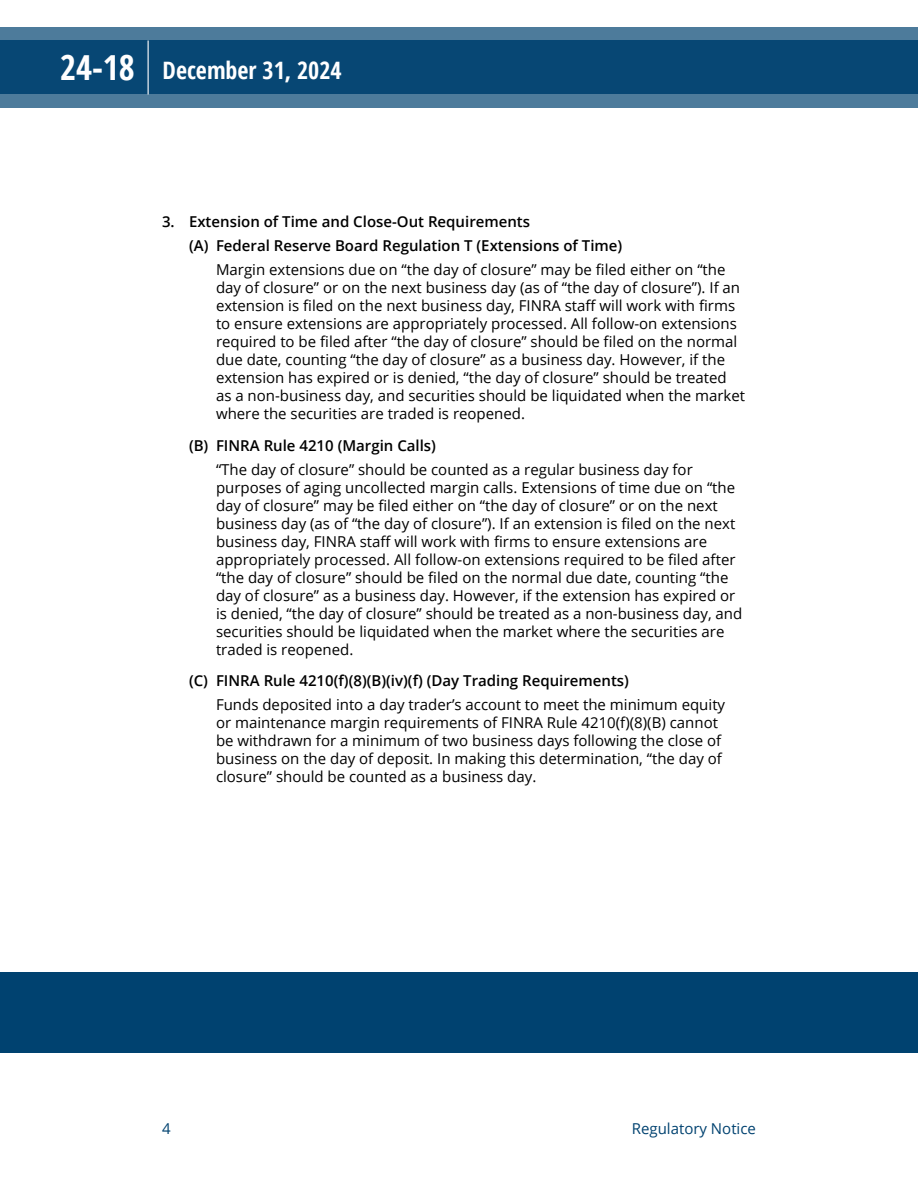
<style>
.page{position:relative;width:918px;height:1188px;background:#fff}
.page>*{position:absolute;margin:0;border:0;box-sizing:border-box;transform-origin:0 0}
.t1{font:700 condensed 24px "Open Sans";color:#fff}
.t2{font:15px/18px "Open Sans";color:#000}
.t3{font:600 15px/24px "Open Sans";color:#000}
.t4{font:15px "Open Sans";color:#004270}
.s1{font-size:34.5px}
.s2{font-family:"Open Sans Condensed";font-stretch:normal;font-size:34.5px}
.s3{font-family:"Open Sans Condensed";font-stretch:normal}
</style>
<div class="page">
<div style="left:0;top:972px;width:918px;height:81px;background:#004270"></div>
<svg style="left:0;top:27px;width:918px;height:81px;background:#1e5881"></svg>
<hr style="left:148px;top:40px;width:1px;height:54px;background:#fff">
<h1 class="t1" style="left:60px;top:54px;width:283px"><span class="s1">2</span><span class="s2">4</span><span class="s1">-</span><span class="s2">18</span> December <span class="s3">31</span>, 202<span class="s3">4</span></h1>
<p class="t3" style="left:189px;top:210px;width:435px;text-indent:-27px">3. Extension of Time and Close-Out Requirements<br>(A) Federal Reserve Board Regulation T (Extensions of Time)</p>
<p class="t2" style="left:216px;top:261px;width:531px">Margin extensions due on “the day of closure” may be filed either on “the day of closure” or on the next business day (as of “the day of closure”). If an extension is filed on the next business day, FINRA staff will work with firms to ensure extensions are appropriately processed. All follow-on extensions required to be filed after “the day of closure” should be filed on the normal due date, counting “the day of closure” as a business day. However, if the extension has expired or is denied, “the day of closure” should be treated as a non-business day, and securities should be liquidated when the market where the securities are traded is reopened.</p>
<p class="t3" style="left:189px;top:433px;width:249px">(B) FINRA Rule 4210 (Margin Calls)</p>
<p class="t2" style="left:216px;top:460px;width:528px">“The day of closure” should be counted as a regular business day for purposes of aging uncollected margin calls. Extensions of time due on “the day of closure” may be filed either on “the day of closure” or on the next business day (as of “the day of closure”). If an extension is filed on the next business day, FINRA staff will work with firms to ensure extensions are appropriately processed. All follow-on extensions required to be filed after “the day of closure” should be filed on the normal due date, counting “the day of closure” as a business day. However, if the extension has expired or is denied, “the day of closure” should be treated as a non-business day, and securities should be liquidated when the market where the securities are traded is reopened.</p>
<p class="t3" style="left:189px;top:669px;width:442px">(C) FINRA Rule 4210(f)(8)(B)(iv)(f) (Day Trading Requirements)</p>
<p class="t2" style="left:216px;top:696px;width:511px">Funds deposited into a day trader’s account to meet the minimum equity or maintenance margin requirements of FINRA Rule 4210(f)(8)(B) cannot be withdrawn for a minimum of two business days following the close of business on the day of deposit. In making this determination, “the day of closure” should be counted as a business day.</p>
<p class="t4" style="left:162px;top:1118px;width:10px">4</p>
<p class="t4" style="left:632px;top:1118px;width:126px">Regulatory Notice</p>
</div>
